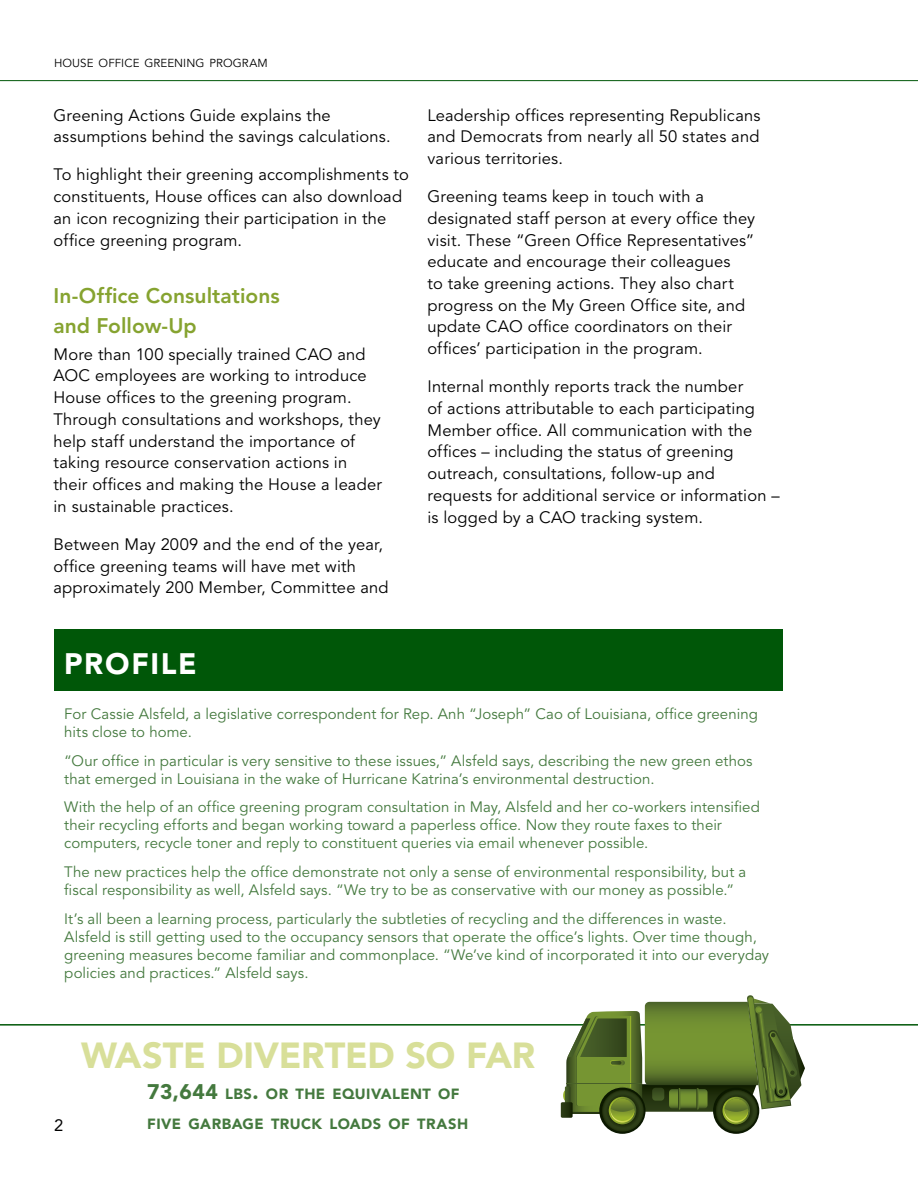
<style>
.page{position:relative;width:918px;height:1188px;background:#fff}
.page>*{position:absolute;margin:0;border:0;box-sizing:border-box;transform-origin:0 0}
.t1{font:900 36px "Avenir";letter-spacing:-.01em;color:#d8df99}
.t2{font:900 29.4px "Avenir";letter-spacing:.055em;color:#fff}
.t3{font:800 21px/30px "Avenir";color:#86a330}
.t4{font:16.5px/21.8px "Avenir";letter-spacing:.01em;color:#000}
.t5{font:16.5px "Avenir";color:#000}
.t6{font:15px/18px "Avenir";letter-spacing:.005em;color:#44793e}
.t7{font:900 14.7px/30px "Avenir";letter-spacing:.03em;color:#44793e}
.t8{font:11.55px "Avenir";letter-spacing:.01em;color:#000}
.s1{font-size:21px}
</style>
<div class="page">
<div style="left:54px;top:630px;width:729px;height:61px;background:#005708"></div>
<hr style="left:0;top:1024px;width:918px;height:2px;background:#005708">
<hr style="left:0;top:80px;width:918px;height:1px;background:#005708">
<svg style="left:599px;top:1088px;width:47px;height:46px"></svg>
<svg style="left:601px;top:1089px;width:43px;height:43px"></svg>
<svg style="left:713px;top:1088px;width:46px;height:46px"></svg>
<svg style="left:715px;top:1089px;width:43px;height:43px"></svg>
<svg style="left:561px;top:995px;width:244px;height:128px"></svg>
<p class="t8" style="left:54px;top:56px;width:215px">HOUSE OFFICE GREENING PROGRAM</p>
<p class="t4" style="left:54px;top:104px;width:339px">Greening Actions Guide explains the assumptions behind the savings calculations.</p>
<p class="t4" style="left:54px;top:164px;width:357px">To highlight their greening accomplishments to constituents, House offices can also download an icon recognizing their participation in the office greening program.</p>
<p class="t3" style="left:54px;top:280px;width:228px">In-Office Consultations and Follow-Up</p>
<p class="t4" style="left:54px;top:344px;width:330px">More than 100 specially trained CAO and AOC employees are working to introduce House offices to the greening program.<br>Through consultations and workshops, they help staff understand the importance of taking resource conservation actions in their offices and making the House a leader in sustainable practices.</p>
<p class="t4" style="left:54px;top:534px;width:337px">Between May 2009 and the end of the year, office greening teams will have met with approximately 200 Member, Committee and</p>
<p class="t4" style="left:428px;top:104px;width:334px;text-align:justify">Leadership offices representing Republicans and Democrats from nearly all 50 states and various territories.</p>
<p class="t4" style="left:428px;top:186px;width:329px">Greening teams keep in touch with a designated staff person at every office they visit. These “Green Office Representatives” educate and encourage their colleagues<br>to take greening actions. They also chart progress on the My Green Office site, and update CAO office coordinators on their offices’ participation in the program.</p>
<p class="t4" style="left:428px;top:376px;width:354px">Internal monthly reports track the number<br>of actions attributable to each participating Member office. All communication with the offices – including the status of greening outreach, consultations, follow-up and requests for additional service or information – is logged by a CAO tracking system.</p>
<h2 class="t2" style="left:64px;top:646px;width:134px">PROFILE</h2>
<p class="t6" style="left:64px;top:705px;width:695px">For Cassie Alsfeld, a legislative correspondent for Rep. Anh “Joseph” Cao of Louisiana, office greening hits close to home.</p>
<p class="t6" style="left:64px;top:752px;width:690px">“Our office in particular is very sensitive to these issues,” Alsfeld says, describing the new green ethos that emerged in Louisiana in the wake of Hurricane Katrina’s environmental destruction.</p>
<p class="t6" style="left:64px;top:799px;width:697px">With the help of an office greening program consultation in May, Alsfeld and her co-workers intensified their recycling efforts and began working toward a paperless office. Now they route faxes to their computers, recycle toner and reply to constituent queries via email whenever possible.</p>
<p class="t6" style="left:64px;top:863px;width:684px">The new practices help the office demonstrate not only a sense of environmental responsibility, but a fiscal responsibility as well, Alsfeld says. “We try to be as conservative with our money as possible.”</p>
<p class="t6" style="left:64px;top:910px;width:706px">It’s all been a learning process, particularly the subtleties of recycling and the differences in waste.<br>Alsfeld is still getting used to the occupancy sensors that operate the office’s lights. Over time though, greening measures become familiar and commonplace. “We’ve kind of incorporated it into our everyday policies and practices.” Alsfeld says.</p>
<p class="t5" style="left:54px;top:1116px;width:11px">2</p>
<h1 class="t1" style="left:81px;top:1034px;width:456px">WASTE DIVERTED SO FAR</h1>
<p class="t7" style="left:147px;top:1079px;width:322px"><span class="s1">73,644</span> LBS<span class="s1">.</span> OR THE EQUIVALENT OF<br>FIVE GARBAGE TRUCK LOADS OF TRASH</p>
</div>
